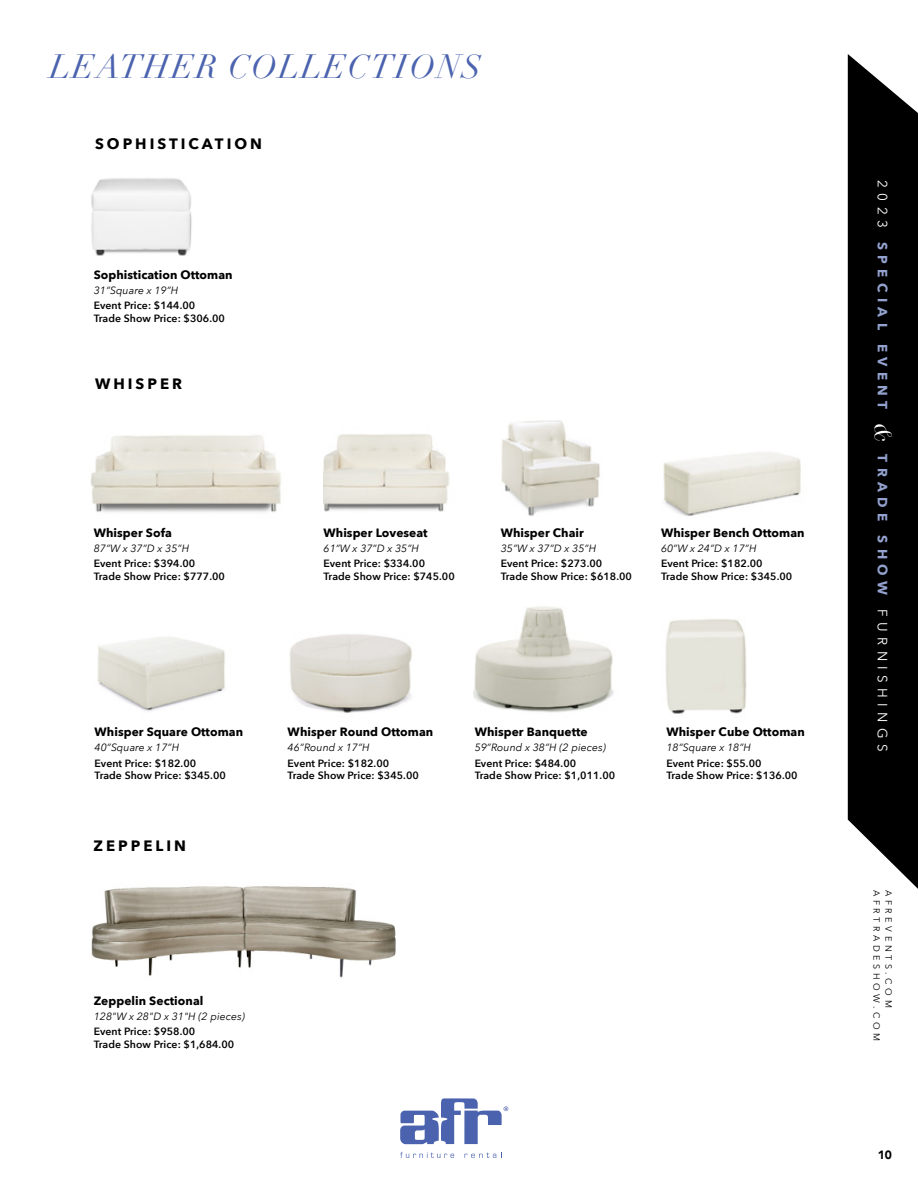
<style>
.page{position:relative;width:918px;height:1188px;background:#fff}
.page>*{position:absolute;margin:0;border:0;box-sizing:border-box;transform-origin:0 0}
.t1{font:italic 33px "Didot";letter-spacing:.05em;color:#4b63ae}
.t2{font:700 15px "Avenir Next";letter-spacing:.2em;color:#000}
.t3{font:700 13.5px "Avenir Next";letter-spacing:.4em;color:#93a1ce}
.t4{font:700 12px "Avenir Next";letter-spacing:.005em;color:#000}
.t5{font:900 12px "Avenir";color:#000}
.t6{font:600 10.5px/12.6px "Avenir Next";letter-spacing:.005em;color:#000}
.t7{font:italic 10.5px "Avenir Next";letter-spacing:.005em;color:#000}
.t8{font:9px "Avenir Next";letter-spacing:.4em;color:#000}
.s1{font-weight:400;color:#fff}
.s2{font-family:"Didot";font-weight:400;font-style:italic;font-size:24px;color:#fff}
</style>
<div class="page">
<svg style="left:400px;top:1098px;width:108px;height:46px"></svg>
<svg style="left:400px;top:1152px;width:54px;height:6px"></svg>
<svg style="left:465px;top:1152px;width:37px;height:6px"></svg>
<svg style="left:848px;top:54px;width:70px;height:835px;fill:#000"></svg>
<img style="left:324px;top:434px;width:126px;height:78px">
<img style="left:501px;top:420px;width:99px;height:96px">
<img style="left:91px;top:178px;width:101px;height:78px">
<img style="left:91px;top:435px;width:190px;height:78px">
<img style="left:663px;top:452px;width:138px;height:64px">
<img style="left:97px;top:637px;width:128px;height:74px">
<img style="left:289px;top:634px;width:123px;height:79px">
<img style="left:665px;top:619px;width:82px;height:95px">
<img style="left:473px;top:606px;width:141px;height:107px">
<img style="left:91px;top:886px;width:305px;height:92px">
<h1 class="t1" style="left:50px;top:46px;width:433px">LEATHER COLLECTIONS</h1>
<h2 class="t2" style="left:95px;top:131px;width:169px">SOPHISTICATION</h2>
<p class="t4" style="left:94px;top:264px;width:140px">Sophistication Ottoman</p>
<p class="t7" style="left:94px;top:281px;width:86px">31”Square x 19”H</p>
<p class="t6" style="left:94px;top:299px;width:133px">Event Price: $144.00<br>Trade Show Price: $306.00</p>
<h2 class="t2" style="left:95px;top:371px;width:89px">WHISPER</h2>
<p class="t4" style="left:94px;top:522px;width:80px">Whisper Sofa</p>
<p class="t7" style="left:94px;top:539px;width:97px">87”W x 37”D x 35”H</p>
<p class="t6" style="left:94px;top:557px;width:133px">Event Price: $394.00<br>Trade Show Price: $777.00</p>
<p class="t4" style="left:324px;top:522px;width:106px">Whisper Loveseat</p>
<p class="t7" style="left:324px;top:539px;width:97px">61”W x 37”D x 35”H</p>
<p class="t6" style="left:324px;top:557px;width:133px">Event Price: $334.00<br>Trade Show Price: $745.00</p>
<p class="t4" style="left:501px;top:522px;width:85px">Whisper Chair</p>
<p class="t7" style="left:501px;top:539px;width:97px">35”W x 37”D x 35”H</p>
<p class="t6" style="left:501px;top:557px;width:133px">Event Price: $273.00<br>Trade Show Price: $618.00</p>
<p class="t4" style="left:661px;top:522px;width:145px">Whisper Bench Ottoman</p>
<p class="t7" style="left:661px;top:539px;width:97px">60”W x 24”D x 17”H</p>
<p class="t6" style="left:661px;top:557px;width:133px">Event Price: $182.00<br>Trade Show Price: $345.00</p>
<p class="t4" style="left:95px;top:721px;width:150px">Whisper Square Ottoman</p>
<p class="t7" style="left:95px;top:738px;width:86px">40”Square x 17”H</p>
<p class="t6" style="left:95px;top:756px;width:133px">Event Price: $182.00<br>Trade Show Price: $345.00</p>
<h2 class="t2" style="left:94px;top:833px;width:94px">ZEPPELIN</h2>
<p class="t4" style="left:288px;top:721px;width:147px">Whisper Round Ottoman</p>
<p class="t7" style="left:288px;top:738px;width:83px">46”Round x 17”H</p>
<p class="t6" style="left:288px;top:756px;width:133px">Event Price: $182.00<br>Trade Show Price: $345.00</p>
<p class="t4" style="left:475px;top:721px;width:115px">Whisper Banquette</p>
<p class="t7" style="left:475px;top:738px;width:133px">59”Round x 38”H (2 pieces)</p>
<p class="t6" style="left:475px;top:756px;width:142px">Event Price: $484.00<br>Trade Show Price: $1,011.00</p>
<p class="t4" style="left:666px;top:721px;width:140px">Whisper Cube Ottoman</p>
<p class="t7" style="left:666px;top:738px;width:86px">18”Square x 18”H</p>
<p class="t6" style="left:666px;top:756px;width:133px">Event Price: $55.00<br>Trade Show Price: $136.00</p>
<p class="t4" style="left:94px;top:990px;width:111px">Zeppelin Sectional</p>
<p class="t7" style="left:94px;top:1007px;width:153px">128"W x 28"D x 31"H (2 pieces)</p>
<p class="t6" style="left:94px;top:1025px;width:142px">Event Price: $958.00<br>Trade Show Price: $1,684.00</p>
<p class="t3" style="left:894px;top:180px;width:573px;rotate:90deg"><span class="s1">2023</span> SPECIAL EVENT <span class="s2">&amp;</span> TRADE SHOW <span class="s1">FURNISHINGS</span></p>
<p class="t8" style="left:884px;top:890px;width:153px;rotate:90deg">AFRTRADESHOW.COM</p>
<p class="t8" style="left:896px;top:890px;width:119px;rotate:90deg">AFREVENTS.COM</p>
<p class="t5" style="left:878px;top:1145px;width:16px">10</p>
</div>
